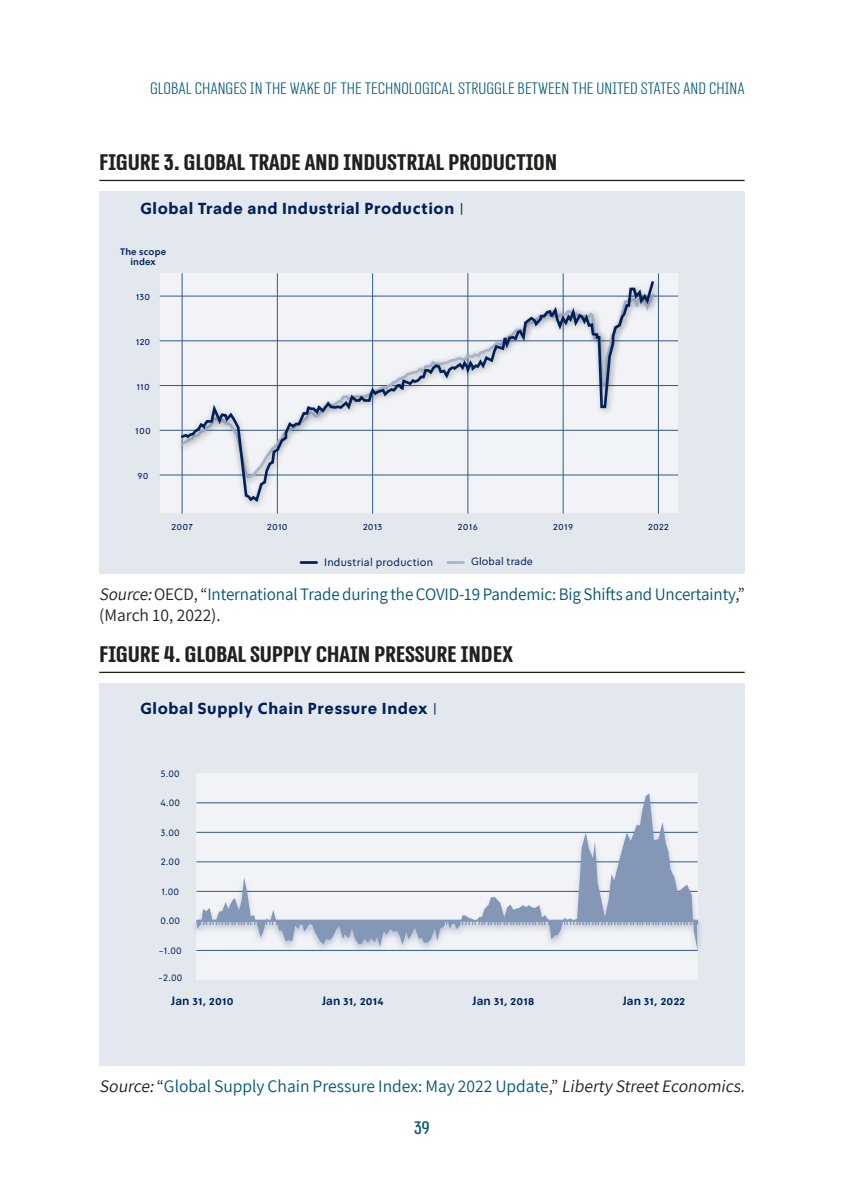
<style>
.page{position:relative;width:844px;height:1191px;background:#fff}
.page>*{position:absolute;margin:0;border:0;box-sizing:border-box;transform-origin:0 0}
.t1{font:700 26.25px "Mikhmoret DL1.1 AAA";letter-spacing:-.01em;color:#20221d}
.t2{font:21px "Mikhmoret DL1.1 AAA";color:#005672}
.t3{font:300 19.25px "Mikhmoret DL1.1 AAA";color:#005672}
.t4{font:17.5px/21px "Assistant";letter-spacing:-.005em;color:#005672}
.t5{font:900 15.4px "Simpler Pro";letter-spacing:.04em;color:#00205a}
.t6{font:700 11.9px "Simpler Pro";letter-spacing:.02em;color:#00205a}
.t7{font:10.85px "Simpler Pro";letter-spacing:.02em;color:#00205a}
.t8{font:10.67px "Simpler Pro";letter-spacing:.02em;color:#00205a}
.t9{font:10.5px "Simpler Pro";letter-spacing:.015em;color:#00205a}
.t10{font:9.28px "Simpler Pro";letter-spacing:.02em;color:#00205a}
.t11{font:700 9.28px/10.2px "Simpler Pro";letter-spacing:.02em;color:#00205a;text-align:center}
.s1{font-weight:400;font-size:11.9px}
.s2{font-style:italic;color:#20221d}
.s3{color:#20221d}
</style>
<div class="page">
<hr style="left:99px;top:180px;width:645px;height:1px;background:#20221d">
<hr style="left:99px;top:671px;width:645px;height:2px;background:#20221d">
<div style="left:99px;top:191px;width:645px;height:383px;background:#e3e7ee"></div>
<div style="left:160px;top:274px;width:517px;height:239px;background:#f2f3f7"></div>
<hr style="left:182px;top:273px;width:1px;height:240px;background:#305a89">
<hr style="left:277px;top:273px;width:1px;height:240px;background:#305a89">
<hr style="left:372px;top:273px;width:1px;height:240px;background:#305a89">
<hr style="left:467px;top:273px;width:1px;height:240px;background:#305a89">
<hr style="left:562px;top:273px;width:1px;height:240px;background:#305a89">
<hr style="left:658px;top:273px;width:1px;height:240px;background:#305a89">
<hr style="left:160px;top:296px;width:518px;height:1px;background:#305a89">
<hr style="left:160px;top:340px;width:518px;height:1px;background:#305a89">
<hr style="left:160px;top:385px;width:518px;height:1px;background:#305a89">
<hr style="left:160px;top:430px;width:518px;height:1px;background:#305a89">
<hr style="left:160px;top:475px;width:518px;height:1px;background:#305a89">
<div style="left:176px;top:276px;width:485px;height:233px;background:#000;opacity:.32"></div>
<svg style="left:179px;top:279px;width:476px;height:225px"></svg>
<hr style="left:448px;top:561px;width:15px;height:3px;background:#a6b4cb">
<hr style="left:301px;top:561px;width:15px;height:3px;background:#00205a">
<div style="left:99px;top:683px;width:645px;height:383px;background:#e3e7ee"></div>
<div style="left:196px;top:773px;width:502px;height:206px;background:#f2f3f7"></div>
<div style="left:190px;top:791px;width:514px;height:168px;background:#00205a;opacity:.24"></div>
<svg style="left:196px;top:793px;width:502px;height:158px"></svg>
<p class="t3" style="left:150px;top:78px;width:595px">GLOBAL CHANGES IN THE WAKE OF THE TECHNOLOGICAL STRUGGLE BETWEEN THE UNITED STATES AND CHINA</p>
<h1 class="t1" style="left:99px;top:148px;width:459px">FIGURE 3. GLOBAL TRADE AND INDUSTRIAL PRODUCTION</h1>
<p class="t5" style="left:140px;top:198px;width:325px">Global Trade and Industrial Production <span class="s1">|</span></p>
<p class="t11" style="left:120px;top:247px;width:48px">The scope index</p>
<p class="t8" style="left:136px;top:290px;width:16px">130</p>
<p class="t8" style="left:136px;top:334px;width:16px">120</p>
<p class="t8" style="left:136px;top:379px;width:15px">110</p>
<p class="t8" style="left:135px;top:424px;width:17px">100</p>
<p class="t8" style="left:138px;top:468px;width:13px">90</p>
<p class="t8" style="left:171px;top:519px;width:23px">2007</p>
<p class="t8" style="left:267px;top:519px;width:22px">2010</p>
<p class="t8" style="left:363px;top:519px;width:21px">2013</p>
<p class="t8" style="left:458px;top:519px;width:21px">2016</p>
<p class="t8" style="left:553px;top:519px;width:21px">2019</p>
<p class="t8" style="left:648px;top:519px;width:22px">2022</p>
<p class="t7" style="left:324px;top:555px;width:111px">Industrial production</p>
<p class="t9" style="left:471px;top:555px;width:63px">Global trade</p>
<p class="t4" style="left:99px;top:582px;width:646px"><span class="s2">Source:</span><span class="s3">OECD, “</span>International Trade during the COVID-19 Pandemic: Big Shifts and Uncertainty<span class="s3">,” (March 10, 2022).</span></p>
<h1 class="t1" style="left:99px;top:640px;width:415px">FIGURE 4. GLOBAL SUPPLY CHAIN PRESSURE INDEX</h1>
<p class="t5" style="left:140px;top:698px;width:299px">Global Supply Chain Pressure Index <span class="s1">|</span></p>
<p class="t10" style="left:161px;top:767px;width:21px">5.00</p>
<p class="t10" style="left:160px;top:797px;width:21px">4.00</p>
<p class="t10" style="left:161px;top:826px;width:20px">3.00</p>
<p class="t10" style="left:161px;top:856px;width:21px">2.00</p>
<p class="t10" style="left:161px;top:885px;width:19px">1.00</p>
<p class="t10" style="left:160px;top:915px;width:21px">0.00</p>
<p class="t10" style="left:159px;top:944px;width:24px">-1.00</p>
<p class="t10" style="left:158px;top:972px;width:26px">-2.00</p>
<p class="t6" style="left:171px;top:992px;width:64px">Jan 31, 2010</p>
<p class="t6" style="left:322px;top:992px;width:63px">Jan 31, 2014</p>
<p class="t6" style="left:472px;top:992px;width:63px">Jan 31, 2018</p>
<p class="t6" style="left:622px;top:992px;width:64px">Jan 31, 2022</p>
<p class="t4" style="left:99px;top:1074px;width:650px"><span class="s2">Source:</span><span class="s3">“</span>Global Supply Chain Pressure Index: May 2022 Update<span class="s3">,”</span> <span class="s2">Liberty StreetEconomics.</span></p>
<p class="t2" style="left:414px;top:1117px;width:17px">39</p>
</div>
